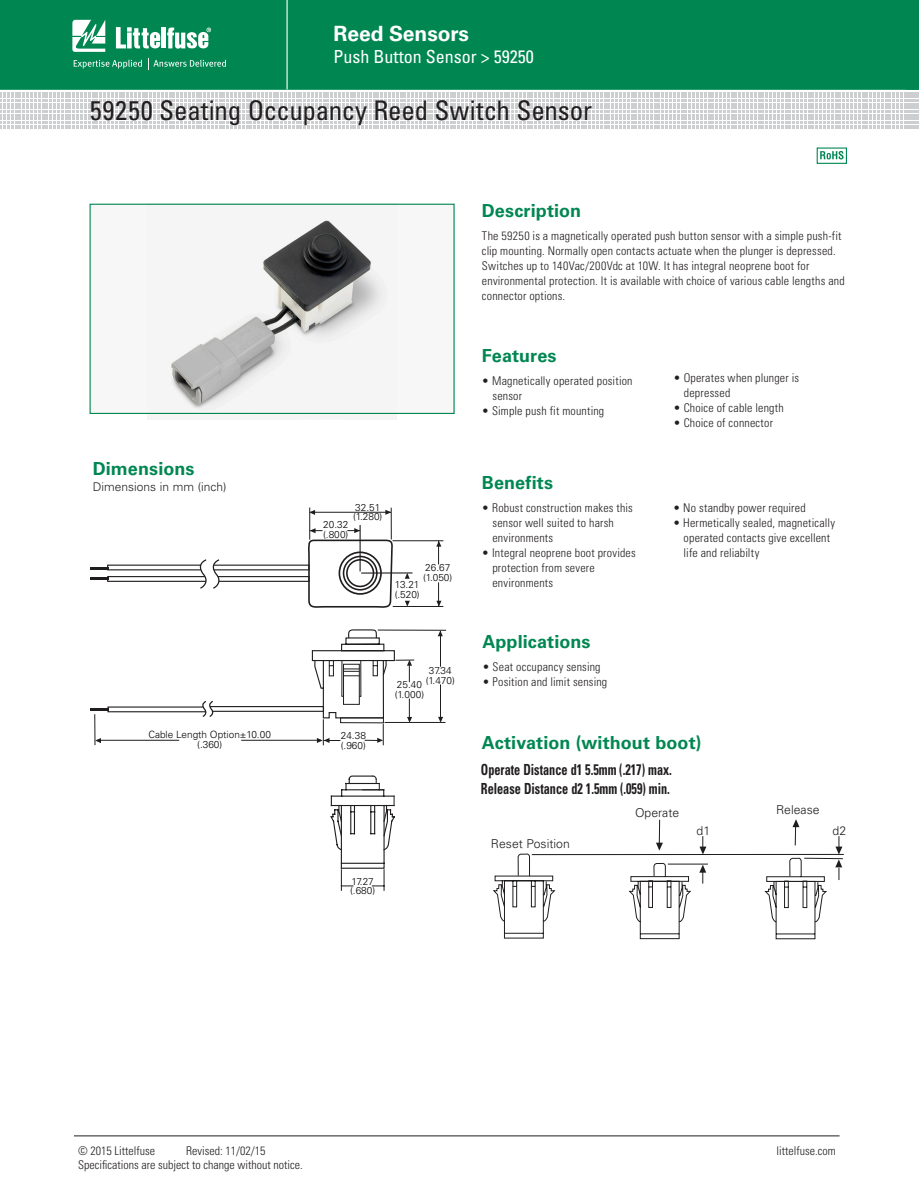
<style>
.page{position:relative;width:919px;height:1191px;background:#fff}
.page>*{position:absolute;margin:0;border:0;box-sizing:border-box;transform-origin:0 0}
.Class_Head{font:condensed 27px "Univers LT Std";letter-spacing:-.01em;color:#231f20}
.t1{font:700 21px "Univers LT Std";letter-spacing:-.005em;color:#fff}
.Strong_Bold_Body{font:700 18px "Univers LT Std";letter-spacing:.005em;color:#008751}
.ch_subtitle_L{font:condensed 18px "Univers LT Std";color:#fff}
.t2{font:700 condensed 15.3px/19.2px "Univers LT Std";color:#201d1e;scale:.8 1}
.t3{font:300 12.3px "Univers LT Std";color:#201d1e}
.Spec_body{font:300 condensed 12px/15px "Univers LT Std";letter-spacing:.015em;color:#231f20}
.Strong_Bold_Body-2{font:300 12px "Univers LT Std";color:#231f20}
.t4{font:300 10.05px/9.4px "Univers LT Std";color:#040503}
</style>
<div class="page">
<hr style="left:74px;top:1135px;width:765px;height:1px;background:#231f20">
<svg style="left:0;top:0;width:919px;height:127px;background:#46a37e"></svg>
<div style="left:90px;top:204px;width:364px;height:210px;background:#f7f7f7"></div>
<img style="left:171px;top:220px;width:211px;height:199px">
<div style="left:89px;top:204px;width:365px;height:210px;border:1px solid #008751"></div>
<svg style="left:820px;top:151px;width:23px;height:8px"></svg>
<div style="left:816px;top:147px;width:30px;height:17px;border:1px solid #008751"></div>
<hr style="left:309px;top:507px;width:1px;height:32px;background:#201d1e">
<hr style="left:359px;top:525px;width:1px;height:46px;background:#201d1e">
<hr style="left:361px;top:572px;width:51px;height:1px;background:#201d1e">
<hr style="left:391px;top:507px;width:1px;height:32px;background:#201d1e">
<hr style="left:392px;top:540px;width:51px;height:1px;background:#201d1e">
<hr style="left:310px;top:512px;width:58px;height:1px;background:#201d1e">
<svg style="left:309px;top:510px;width:6px;height:5px"></svg>
<svg style="left:368px;top:510px;width:23px;height:5px"></svg>
<svg style="left:310px;top:528px;width:12px;height:5px"></svg>
<svg style="left:347px;top:528px;width:13px;height:5px"></svg>
<svg style="left:405px;top:601px;width:5px;height:5px"></svg>
<svg style="left:404px;top:573px;width:6px;height:6px"></svg>
<svg style="left:436px;top:582px;width:5px;height:24px"></svg>
<svg style="left:436px;top:541px;width:5px;height:23px"></svg>
<hr style="left:392px;top:606px;width:51px;height:1px;background:#201d1e">
<hr style="left:378px;top:629px;width:68px;height:1px;background:#201d1e">
<hr style="left:440px;top:631px;width:1px;height:35px;background:#201d1e">
<hr style="left:440px;top:684px;width:1px;height:36px;background:#201d1e">
<svg style="left:438px;top:717px;width:5px;height:5px"></svg>
<svg style="left:437px;top:630px;width:6px;height:6px"></svg>
<hr style="left:384px;top:722px;width:61px;height:1px;background:#201d1e">
<svg style="left:330px;top:775px;width:65px;height:115px"></svg>
<svg style="left:91px;top:629px;width:323px;height:116px"></svg>
<svg style="left:91px;top:539px;width:304px;height:69px"></svg>
<svg style="left:493px;top:853px;width:334px;height:86px"></svg>
<svg style="left:531px;top:819px;width:313px;height:65px"></svg>
<p class="t1" style="left:333px;top:21px;width:137px">Reed Sensors</p>
<p class="ch_subtitle_L" style="left:333px;top:45px;width:201px">Push Button Sensor &gt; 59250</p>
<p class="Class_Head" style="left:90px;top:94px;width:503px">59250 Seating Occupancy Reed Switch Sensor</p>
<p class="Strong_Bold_Body" style="left:482px;top:200px;width:101px">Description</p>
<p class="Spec_body" style="left:482px;top:228px;width:364px">The 59250 is a magnetically operated push button sensor with a simple push-fit clip mounting. Normally open contacts actuate when the plunger is depressed.<br>Switches up to 140Vac/200Vdc at 10W. It has integral neoprene boot for environmental protection. It is available with choice of various cable lengths and connector options.</p>
<p class="Strong_Bold_Body" style="left:93px;top:458px;width:103px">Dimensions</p>
<p class="Strong_Bold_Body-2" style="left:93px;top:479px;width:135px">Dimensions in mm (inch)</p>
<p class="t4" style="left:148px;top:730px;width:124px;text-align:center">Cable Length Option±10.00 (.360)</p>
<p class="t4" style="left:353px;top:502px;width:31px">32.51 (1.280)</p>
<p class="t4" style="left:323px;top:520px;width:27px">20.32 (.800)</p>
<p class="t4" style="left:423px;top:563px;width:31px">26.67 (1.050)</p>
<p class="t4" style="left:394px;top:580px;width:27px">13.21 (.520)</p>
<p class="t4" style="left:341px;top:731px;width:27px">24.38 (.960)</p>
<p class="t4" style="left:425px;top:666px;width:31px;text-align:center">37.34 (1.470)</p>
<p class="t4" style="left:394px;top:680px;width:31px">25.40 (1.000)</p>
<p class="t4" style="left:350px;top:876px;width:27px">17.27 (.680)</p>
<p class="Strong_Bold_Body" style="left:482px;top:345px;width:76px">Features</p>
<p class="Spec_body" style="left:492px;top:373px;width:142px;text-indent:-10px">• Magnetically operated position sensor</p>
<p class="Spec_body" style="left:482px;top:403px;width:124px">• Simple push fit mounting</p>
<p class="Strong_Bold_Body" style="left:482px;top:472px;width:73px">Benefits</p>
<p class="Spec_body" style="left:492px;top:500px;width:142px;text-indent:-10px">• Robust construction makes this sensor well suited to harsh environments</p>
<p class="Spec_body" style="left:492px;top:545px;width:145px;text-indent:-10px">• Integral neoprene boot provides protection from severe environments</p>
<p class="Strong_Bold_Body" style="left:482px;top:631px;width:110px">Applications</p>
<p class="Spec_body" style="left:482px;top:659px;width:120px">• Seat occupancy sensing</p>
<p class="Spec_body" style="left:482px;top:674px;width:126px">• Position and limit sensing</p>
<p class="Spec_body" style="left:684px;top:370px;width:117px;text-indent:-10px">• Operates when plunger is depressed</p>
<p class="Spec_body" style="left:673px;top:400px;width:112px">• Choice of cable length</p>
<p class="Spec_body" style="left:673px;top:415px;width:101px">• Choice of connector</p>
<p class="Spec_body" style="left:673px;top:500px;width:134px">• No standby power required</p>
<p class="Spec_body" style="left:683px;top:515px;width:153px;text-indent:-10px">• Hermetically sealed, magnetically operated contacts give excellent life and reliabilty</p>
<p class="Strong_Bold_Body" style="left:482px;top:732px;width:221px">Activation (without boot)</p>
<p class="t2" style="left:481px;top:759px;width:240px">Operate Distance d1 5.5mm (.217) max.<br>Release Distance d2 1.5mm (.059) min.</p>
<p class="t3" style="left:491px;top:836px;width:80px">Reset Position</p>
<p class="t3" style="left:635px;top:805px;width:46px">Operate</p>
<p class="t3" style="left:776px;top:802px;width:45px">Release</p>
<p class="t3" style="left:696px;top:823px;width:15px">d1</p>
<p class="t3" style="left:832px;top:823px;width:15px">d2</p>
<p class="Spec_body" style="left:78px;top:1143px;width:78px">© 2015 Littelfuse</p>
<p class="Spec_body" style="left:186px;top:1143px;width:81px">Revised: 11/02/15</p>
<p class="Spec_body" style="left:776px;top:1143px;width:61px">littelfuse.com</p>
<p class="Spec_body" style="left:78px;top:1157px;width:226px">Specifications are subject to change without notice.</p>
</div>
